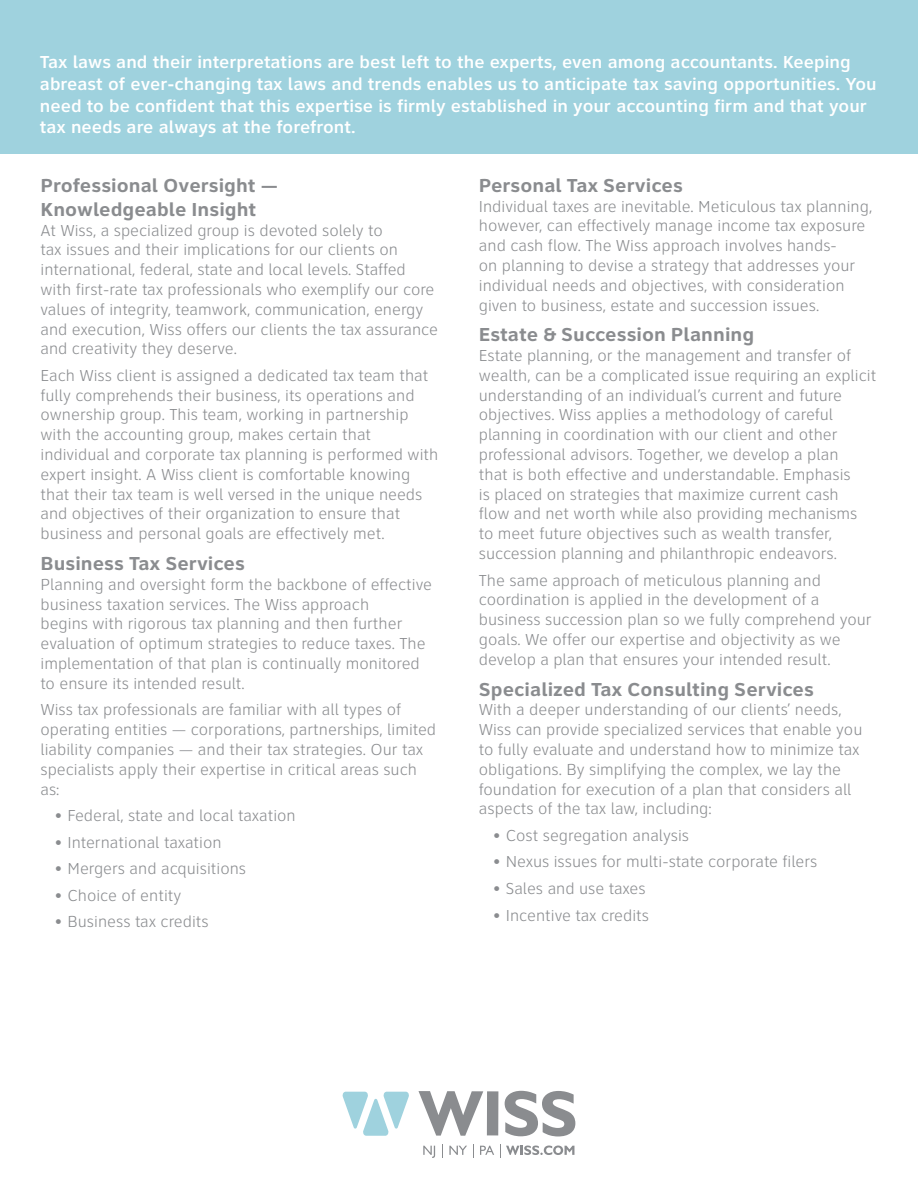
<style>
.page{position:relative;width:918px;height:1188px;background:#fff}
.page>*{position:absolute;margin:0;border:0;box-sizing:border-box;transform-origin:0 0}
.subhead{font:700 19.5px/24px "Clearview Text";color:#8a8c8f}
.intro{font:500 18px/21.6px "Clearview Text";color:#fff}
.body{font:300 16.5px/19.8px "Clearview Text";color:#8a8c8f}
.bullets{font:300 16.5px "Clearview Text";color:#8a8c8f}
</style>
<div class="page">
<svg style="left:419px;top:1091px;width:64px;height:45px"></svg>
<div style="left:487px;top:1091px;width:11px;height:44px;background:#8a8c8f"></div>
<svg style="left:505px;top:1091px;width:70px;height:46px"></svg>
<svg style="left:343px;top:1092px;width:66px;height:44px"></svg>
<svg style="left:423px;top:1146px;width:12px;height:12px"></svg>
<svg style="left:442px;top:1145px;width:1px;height:13px"></svg>
<svg style="left:449px;top:1146px;width:18px;height:9px"></svg>
<svg style="left:473px;top:1145px;width:1px;height:13px"></svg>
<svg style="left:480px;top:1146px;width:14px;height:9px"></svg>
<svg style="left:500px;top:1145px;width:74px;height:13px"></svg>
<div style="left:0;top:0;width:918px;height:153px;background:#9fd2de"></div>
<p class="intro" style="left:40px;top:51px;width:838px">Tax laws and their interpretations are best left to the experts, even among accountants. Keeping abreast of ever-changing tax laws and trends enables us to anticipate tax saving opportunities. You need to be confident that this expertise is firmly established in your accounting firm and that your tax needs are always at the forefront.</p>
<p class="subhead" style="left:40px;top:173px;width:239px">Professional Oversight —<br>Knowledgeable Insight</p>
<p class="body" style="left:40px;top:220px;width:399px">At Wiss, a specialized group is devoted solely to<br>tax issues and their implications for our clients on international, federal, state and local levels. Staffed with first-rate tax professionals who exemplify our core values of integrity, teamwork, communication, energy and execution, Wiss offers our clients the tax assurance and creativity they deserve.</p>
<p class="body" style="left:40px;top:366px;width:399px">Each Wiss client is assigned a dedicated tax team that fully comprehends their business, its operations and ownership group. This team, working in partnership with the accounting group, makes certain that individual and corporate tax planning is performed with expert insight. A Wiss client is comfortable knowing that their tax team is well versed in the unique needs and objectives of their organization to ensure that business and personal goals are effectively met.</p>
<p class="subhead" style="left:40px;top:552px;width:206px">Business Tax Services</p>
<p class="body" style="left:40px;top:575px;width:393px">Planning and oversight form the backbone of effective business taxation services. The Wiss approach<br>begins with rigorous tax planning and then further evaluation of optimum strategies to reduce taxes. The implementation of that plan is continually monitored to ensure its intended result.</p>
<p class="body" style="left:40px;top:700px;width:397px">Wiss tax professionals are familiar with all types of operating entities — corporations, partnerships, limited liability companies — and their tax strategies. Our tax specialists apply their expertise in critical areas such as:</p>
<p class="bullets" style="left:54px;top:807px;width:243px">• Federal, state and local taxation</p>
<p class="bullets" style="left:54px;top:833px;width:169px">• International taxation</p>
<p class="bullets" style="left:54px;top:860px;width:194px">• Mergers and acquisitions</p>
<p class="bullets" style="left:54px;top:886px;width:129px">• Choice of entity</p>
<p class="bullets" style="left:54px;top:913px;width:156px">• Business tax credits</p>
<p class="subhead" style="left:479px;top:173px;width:206px">Personal Tax Services</p>
<p class="body" style="left:479px;top:196px;width:395px">Individual taxes are inevitable. Meticulous tax planning, however, can effectively manage income tax exposure and cash flow. The Wiss approach involves hands-<br>on planning to devise a strategy that addresses your individual needs and objectives, with consideration given to business, estate and succession issues.</p>
<p class="subhead" style="left:479px;top:323px;width:277px">Estate &amp; Succession Planning</p>
<p class="body" style="left:479px;top:346px;width:399px">Estate planning, or the management and transfer of wealth, can be a complicated issue requiring an explicit understanding of an individual’s current and future objectives. Wiss applies a methodology of careful planning in coordination with our client and other professional advisors. Together, we develop a plan<br>that is both effective and understandable. Emphasis<br>is placed on strategies that maximize current cash<br>flow and net worth while also providing mechanisms<br>to meet future objectives such as wealth transfer, succession planning and philanthropic endeavors.</p>
<p class="body" style="left:479px;top:570px;width:394px">The same approach of meticulous planning and coordination is applied in the development of a business succession plan so we fully comprehend your goals. We offer our expertise and objectivity as we develop a plan that ensures your intended result.</p>
<p class="subhead" style="left:479px;top:677px;width:337px">Specialized Tax Consulting Services</p>
<p class="body" style="left:479px;top:700px;width:385px">With a deeper understanding of our clients’ needs, Wiss can provide specialized services that enable you to fully evaluate and understand how to minimize tax obligations. By simplifying the complex, we lay the foundation for execution of a plan that considers all aspects of the tax law, including:</p>
<p class="bullets" style="left:492px;top:827px;width:198px">• Cost segregation analysis</p>
<p class="bullets" style="left:492px;top:853px;width:327px">• Nexus issues for multi-state corporate filers</p>
<p class="bullets" style="left:492px;top:880px;width:155px">• Sales and use taxes</p>
<p class="bullets" style="left:492px;top:906px;width:158px">• Incentive tax credits</p>
</div>
